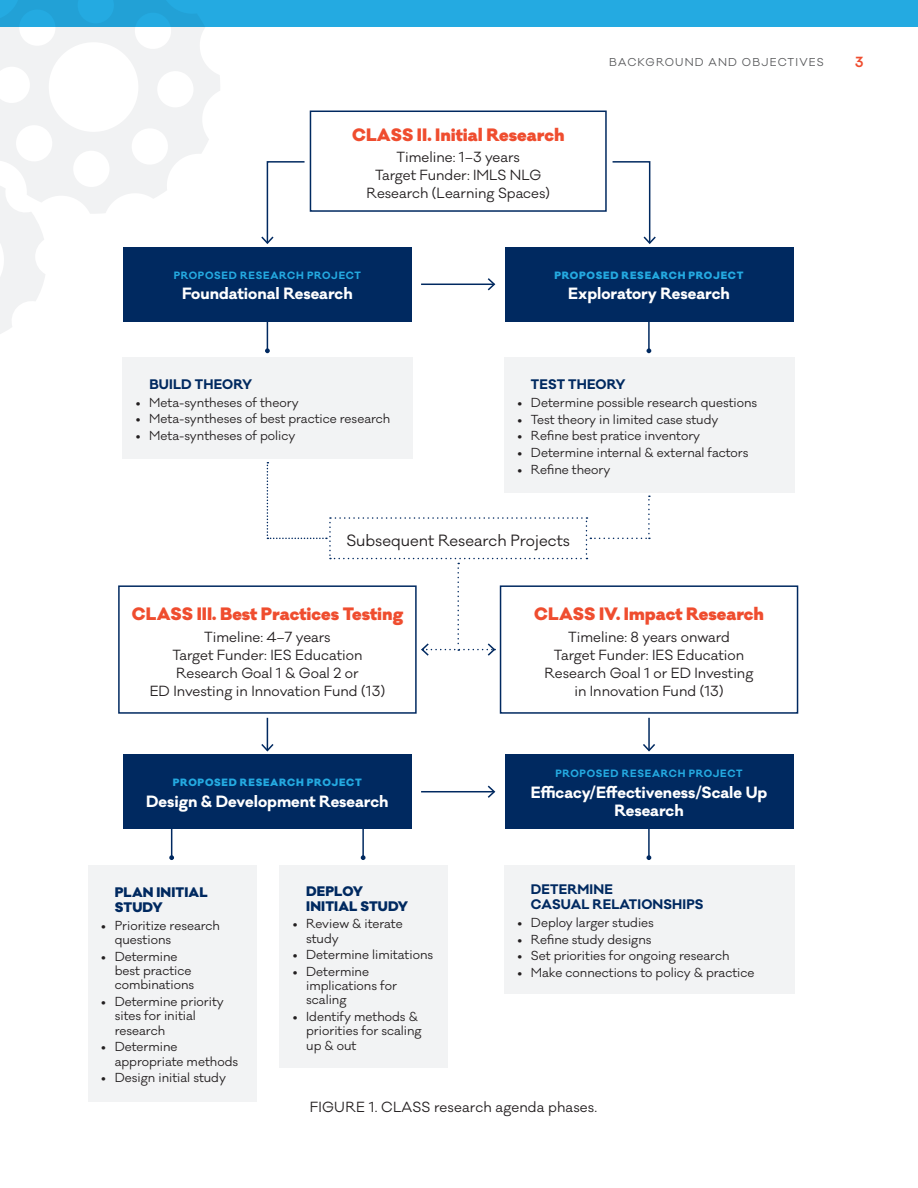
<style>
.page{position:relative;width:918px;height:1188px;background:#fff}
.page>*{position:absolute;margin:0;border:0;box-sizing:border-box;transform-origin:0 0}
.fig_1_h1{font:800 16.5px "Galano Classic";color:#ef4d2f}
.fig_1_project_name{font:700 15px/18px "Galano Classic";color:#fff;text-align:center}
.t1{font:15px "Galano Classic";color:#231f20}
.fig_1_class_descrip{font:13.5px/18px "Galano Classic";color:#231f20;text-align:center}
.table_figure{font:13.5px "Galano Classic";letter-spacing:.01em;color:#231f20}
.t2{font:600 13.5px "Galano Classic";color:#ef4d2f}
.fig_1_h2{font:700 12.75px/15px "Galano Classic";letter-spacing:.01em;color:#002960}
.fig_1_h2-2{font:800 12.75px/15px "Galano Classic";letter-spacing:.01em;color:#002960}
.t3{font:12px/14.2px "Galano Classic";color:#231f20}
.t4{font:10.5px "Galano Classic";color:#57585a}
.fig_1_proposed{font:700 9.75px "Galano Classic";letter-spacing:.075em;color:#24aae1}
.fig_1_proposed-2{font:800 9.75px "Galano Classic";letter-spacing:.075em;color:#24aae1}
</style>
<div class="page">
<div style="left:0;top:0;width:918px;height:27px;background:#24aae1"></div>
<svg style="left:0;top:214px;width:45px;height:120px"></svg>
<svg style="left:0;top:0;width:220px;height:214px;fill:#f1f2f3"></svg>
<div style="left:310px;top:111px;width:297px;height:101px;border:2px solid #002960"></div>
<div style="left:118px;top:585px;width:299px;height:129px;border:2px solid #002960"></div>
<div style="left:500px;top:585px;width:298px;height:129px;border:2px solid #002960"></div>
<div style="left:122px;top:358px;width:291px;height:101px;background:#f2f3f4"></div>
<div style="left:88px;top:865px;width:168px;height:237px;background:#f2f3f4"></div>
<div style="left:279px;top:865px;width:169px;height:203px;background:#f2f3f4"></div>
<div style="left:504px;top:358px;width:290px;height:135px;background:#f2f3f4"></div>
<div style="left:504px;top:865px;width:290px;height:128px;background:#f2f3f4"></div>
<div style="left:123px;top:247px;width:289px;height:74px;background:#002960"></div>
<div style="left:123px;top:755px;width:289px;height:74px;background:#002960"></div>
<div style="left:505px;top:247px;width:288px;height:74px;background:#002960"></div>
<div style="left:505px;top:755px;width:288px;height:74px;background:#002960"></div>
<hr style="left:421px;top:284px;width:73px;height:1px;background:#002960">
<svg style="left:486px;top:278px;width:10px;height:13px"></svg>
<svg style="left:267px;top:462px;width:383px;height:195px"></svg>
<hr style="left:421px;top:791px;width:73px;height:1px;background:#002960">
<svg style="left:486px;top:785px;width:10px;height:13px"></svg>
<hr style="left:267px;top:718px;width:1px;height:32px;background:#002960">
<svg style="left:261px;top:742px;width:13px;height:10px"></svg>
<hr style="left:648px;top:718px;width:2px;height:32px;background:#002960">
<svg style="left:643px;top:742px;width:12px;height:10px"></svg>
<svg style="left:265px;top:322px;width:5px;height:31px"></svg>
<hr style="left:362px;top:829px;width:2px;height:29px;background:#002960">
<svg style="left:361px;top:855px;width:5px;height:5px"></svg>
<svg style="left:169px;top:829px;width:5px;height:31px"></svg>
<svg style="left:261px;top:161px;width:44px;height:83px"></svg>
<svg style="left:612px;top:161px;width:44px;height:83px"></svg>
<hr style="left:648px;top:322px;width:2px;height:29px;background:#002960">
<svg style="left:647px;top:348px;width:4px;height:5px"></svg>
<hr style="left:648px;top:829px;width:2px;height:29px;background:#002960">
<svg style="left:647px;top:855px;width:4px;height:5px"></svg>
<p class="fig_1_h1" style="left:352px;top:123px;width:214px">CLASS II. Initial Research</p>
<p class="fig_1_class_descrip" style="left:396px;top:148px;width:125px">Timeline: 1–3 years</p>
<p class="fig_1_class_descrip" style="left:375px;top:166px;width:168px">Target Funder: IMLS NLG</p>
<p class="fig_1_class_descrip" style="left:367px;top:184px;width:185px">Research (Learning Spaces)</p>
<p class="t4" style="left:609px;top:55px;width:47px">Bac kground</p>
<p class="t4" style="left:709px;top:55px;width:11px">and</p>
<p class="t4" style="left:742px;top:55px;width:20px">Objectives</p>
<p class="t2" style="left:855px;top:53px;width:10px">3</p>
<p class="fig_1_proposed" style="left:174px;top:269px;width:189px">PROPOSED RESEARCH PROJECT</p>
<p class="fig_1_project_name" style="left:182px;top:285px;width:172px">Foundational Research</p>
<p class="fig_1_h2" style="left:149px;top:377px;width:104px">BUILD THEORY</p>
<p class="t3" style="left:136px;top:395px;width:164px">• Meta-syntheses of theory</p>
<p class="t3" style="left:136px;top:412px;width:256px">• Meta-syntheses of best practice research</p>
<p class="t3" style="left:136px;top:429px;width:161px">• Meta-syntheses of policy</p>
<p class="fig_1_proposed-2" style="left:555px;top:269px;width:190px">PROPOSED RESEARCH PROJECT</p>
<p class="fig_1_project_name" style="left:568px;top:285px;width:163px">Exploratory Research</p>
<p class="fig_1_h2" style="left:531px;top:377px;width:96px">TEST THEORY</p>
<p class="t3" style="left:517px;top:396px;width:241px">• Determine possible research questions</p>
<p class="t3" style="left:517px;top:412px;width:203px">• Test theory in limited case study</p>
<p class="t3" style="left:517px;top:429px;width:184px">• Refine best pratice inventory</p>
<p class="t3" style="left:517px;top:446px;width:233px">• Determine internal &amp; external factors</p>
<p class="t3" style="left:517px;top:462px;width:94px">• Refine theory</p>
<p class="t1" style="left:346px;top:531px;width:225px">Subsequent Research Projects</p>
<p class="fig_1_h1" style="left:132px;top:603px;width:273px">CLASS III. Best Practices Testing</p>
<p class="fig_1_class_descrip" style="left:204px;top:628px;width:128px">Timeline: 4–7 years</p>
<p class="fig_1_class_descrip" style="left:172px;top:646px;width:192px">Target Funder: IES Education</p>
<p class="fig_1_class_descrip" style="left:150px;top:664px;width:237px">Research Goal 1 &amp; Goal 2 or<br>ED Investing in Innovation Fund (13)</p>
<p class="fig_1_proposed-2" style="left:173px;top:776px;width:190px">PROPOSED RESEARCH PROJECT</p>
<p class="fig_1_project_name" style="left:146px;top:792px;width:244px">Design &amp; Development Research</p>
<p class="fig_1_h2-2" style="left:115px;top:885px;width:94px">PLAN INITIAL<br>STUDY</p>
<p class="t3" style="left:115px;top:919px;width:107px;text-indent:-14px">• Prioritize research questions</p>
<p class="t3" style="left:115px;top:950px;width:81px;text-indent:-14px">• Determine best practice combinations</p>
<p class="t3" style="left:115px;top:995px;width:111px;text-indent:-14px">• Determine priority sites for initial research</p>
<p class="t3" style="left:115px;top:1040px;width:125px;text-indent:-14px">• Determine appropriate methods</p>
<p class="t3" style="left:101px;top:1071px;width:126px">• Design initial study</p>
<p class="fig_1_h2-2" style="left:306px;top:883px;width:104px">DEPLOY<br>INITIAL STUDY</p>
<p class="t3" style="left:306px;top:917px;width:98px;text-indent:-14px">• Review &amp; iterate study</p>
<p class="t3" style="left:293px;top:948px;width:142px">• Determine limitations</p>
<p class="t3" style="left:306px;top:965px;width:92px;text-indent:-14px">• Determine implications for scaling</p>
<p class="t3" style="left:306px;top:1010px;width:117px;text-indent:-14px">• Identify methods &amp; priorities for scaling up &amp; out</p>
<p class="fig_1_h1" style="left:534px;top:603px;width:231px">CLASS IV. Impact Research</p>
<p class="fig_1_class_descrip" style="left:568px;top:628px;width:163px">Timeline: 8 years onward</p>
<p class="fig_1_class_descrip" style="left:554px;top:646px;width:192px">Target Funder: IES Education</p>
<p class="fig_1_class_descrip" style="left:545px;top:664px;width:211px">Research Goal 1 or ED Investing in Innovation Fund (13)</p>
<p class="fig_1_proposed" style="left:555px;top:767px;width:189px">PROPOSED RESEARCH PROJECT</p>
<p class="fig_1_project_name" style="left:531px;top:783px;width:238px">Efficacy/Effectiveness/Scale Up<br>Research</p>
<p class="fig_1_h2" style="left:531px;top:882px;width:174px">DETERMINE<br>CASUAL RELATIONSHIPS</p>
<p class="t3" style="left:517px;top:915px;width:138px">• Deploy larger studies</p>
<p class="t3" style="left:517px;top:932px;width:136px">• Refine study designs</p>
<p class="t3" style="left:517px;top:949px;width:214px">• Set priorities for ongoing research</p>
<p class="t3" style="left:517px;top:966px;width:239px">• Make connections to policy &amp; practice</p>
<p class="table_figure" style="left:310px;top:1099px;width:289px">FIGURE 1. CLASS research agenda phases.</p>
</div>
